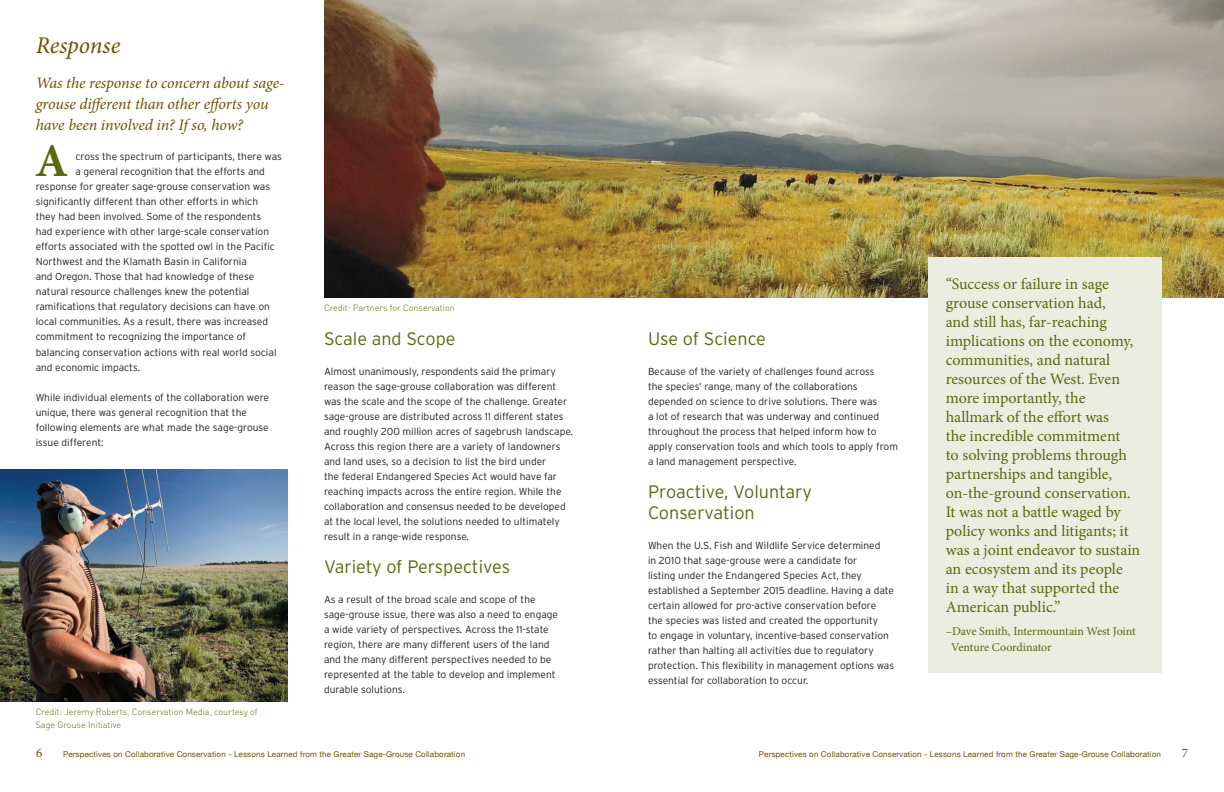
<style>
.page{position:relative;width:1224px;height:792px;background:#fff}
.page>*{position:absolute;margin:0;border:0;box-sizing:border-box;transform-origin:0 0}
.t1{font:700 47px "Minion Pro";color:#556b0e}
.t2{font:italic 24px "Minion Pro";letter-spacing:-.005em;color:#6e5200}
.t3{font:300 18px/21px "Interstate";color:#556b0e}
.t4{font:16px/19px "Minion Pro";letter-spacing:-.005em;color:#556b0e}
.t5{font:italic 16px/21px "Minion Pro";letter-spacing:-.005em;color:#6e5200}
.t6{font:13px "Minion Pro";color:#6e5200}
.t7{font:12px/16px "Minion Pro";letter-spacing:-.005em;color:#556b0e}
.t8{font:300 10.2px/15px "Interstate";color:#231f20}
.t9{font:300 9px/13px "DIN";color:#556b0e}
.t10{font:8px "Helvetica Neue";letter-spacing:.02em;color:#6e5200}
</style>
<div class="page">
<img style="left:324px;top:0;width:900px;height:298px">
<div style="left:928px;top:257px;width:233px;height:416px;background:#eaede0"></div>
<img style="left:0;top:470px;width:288px;height:231px">
<h2 class="t2" style="left:36px;top:29px;width:86px">Response</h2>
<h3 class="t5" style="left:36px;top:73px;width:250px">Was the response to concern about sage&shy;grouse different than other efforts you have been involved in? If so, how?</h3>
<p class="t8" style="left:75px;top:149px;width:208px">cross the spectrum of participants, there was</p>
<p class="t8" style="left:75px;top:164px;width:191px">a general recognition that the efforts and</p>
<p class="t8" style="left:36px;top:179px;width:236px">response for greater sage-grouse conservation was</p>
<p class="t8" style="left:36px;top:194px;width:224px">significantly different than other efforts in which</p>
<p class="t8" style="left:36px;top:209px;width:227px">they had been involved. Some of the respondents</p>
<p class="t8" style="left:36px;top:224px;width:235px">had experience with other large-scale conservation</p>
<p class="t8" style="left:36px;top:239px;width:241px">efforts associated with the spotted owl in the Pacific</p>
<p class="t8" style="left:36px;top:254px;width:213px">Northwest and the Klamath Basin in California</p>
<p class="t8" style="left:36px;top:269px;width:220px">and Oregon. Those that had knowledge of these</p>
<p class="t8" style="left:36px;top:284px;width:215px">natural resource challenges knew the potential</p>
<p class="t8" style="left:36px;top:299px;width:236px">ramifications that regulatory decisions can have on</p>
<p class="t8" style="left:36px;top:314px;width:234px">local communities. As a result, there was increased</p>
<p class="t8" style="left:36px;top:329px;width:212px">commitment to recognizing the importance of</p>
<p class="t8" style="left:36px;top:344px;width:242px">balancing conservation actions with real world social</p>
<p class="t8" style="left:36px;top:359px;width:106px">and economic impacts.</p>
<p class="t8" style="left:36px;top:389px;width:235px">While individual elements of the collaboration were unique, there was general recognition that the following elements are what made the sage-grouse issue different:</p>
<h1 class="t1" style="left:35px;top:128px;width:35px">A</h1>
<p class="t9" style="left:36px;top:705px;width:224px">Credit: Jeremy Roberts, Conservation Media, courtesy of<br>Sage Grouse Initiative</p>
<p class="t9" style="left:324px;top:301px;width:132px">Credit: Partners for Conservation</p>
<h3 class="t3" style="left:324px;top:328px;width:133px">Scale and Scope</h3>
<p class="t8" style="left:324px;top:364px;width:251px">Almost unanimously, respondents said the primary reason the sage-grouse collaboration was different was the scale and the scope of the challenge. Greater sage-grouse are distributed across 11 different states and roughly 200 million acres of sagebrush landscape.<br>Across this region there are a variety of landowners and land uses, so a decision to list the bird under<br>the federal Endangered Species Act would have far reaching impacts across the entire region. While the collaboration and consensus needed to be developed at the local level, the solutions needed to ultimately result in a range-wide response.</p>
<h3 class="t3" style="left:324px;top:556px;width:188px">Variety of Perspectives</h3>
<p class="t8" style="left:324px;top:592px;width:236px">As a result of the broad scale and scope of the sage-grouse issue, there was also a need to engage a wide variety of perspectives. Across the 11-state region, there are many different users of the land and the many different perspectives needed to be represented at the table to develop and implement durable solutions.</p>
<h3 class="t3" style="left:648px;top:328px;width:120px">Use of Science</h3>
<p class="t8" style="left:648px;top:364px;width:252px">Because of the variety of challenges found across<br>the species’ range, many of the collaborations depended on science to drive solutions. There was<br>a lot of research that was underway and continued throughout the process that helped inform how to apply conservation tools and which tools to apply from a land management perspective.</p>
<h3 class="t3" style="left:648px;top:481px;width:166px">Proactive, Voluntary<br>Conservation</h3>
<p class="t8" style="left:648px;top:538px;width:248px">When the U.S. Fish and Wildlife Service determined<br>in 2010 that sage-grouse were a candidate for<br>listing under the Endangered Species Act, they established a September 2015 deadline. Having a date certain allowed for pro-active conservation before<br>the species was listed and created the opportunity<br>to engage in voluntary, incentive-based conservation rather than halting all activities due to regulatory protection. This flexibility in management options was essential for collaboration to occur.</p>
<p class="t4" style="left:946px;top:274px;width:196px">“Success or failure in sage grouse conservation had,<br>and still has, far-reaching implications on the economy, communities, and natural resources of the West. Even more importantly, the hallmark of the effort was<br>the incredible commitment<br>to solving problems through partnerships and tangible, on-the-ground conservation.<br>It was not a battle waged by policy wonks and litigants; it was a joint endeavor to sustain an ecosystem and its people<br>in a way that supported the<br>American public.”</p>
<p class="t7" style="left:951px;top:623px;width:186px;text-indent:-5px">–Dave Smith, Intermountain West Joint<br>Venture Coordinator</p>
<p class="t6" style="left:36px;top:745px;width:8px">6</p>
<p class="t10" style="left:63px;top:749px;width:404px">Perspectives on Collaborative Conservation - Lessons Learned from the Greater Sage-Grouse Collaboration</p>
<p class="t10" style="left:759px;top:749px;width:404px">Perspectives on Collaborative Conservation - Lessons Learned from the Greater Sage-Grouse Collaboration</p>
<p class="t6" style="left:1182px;top:745px;width:8px">7</p>
</div>
